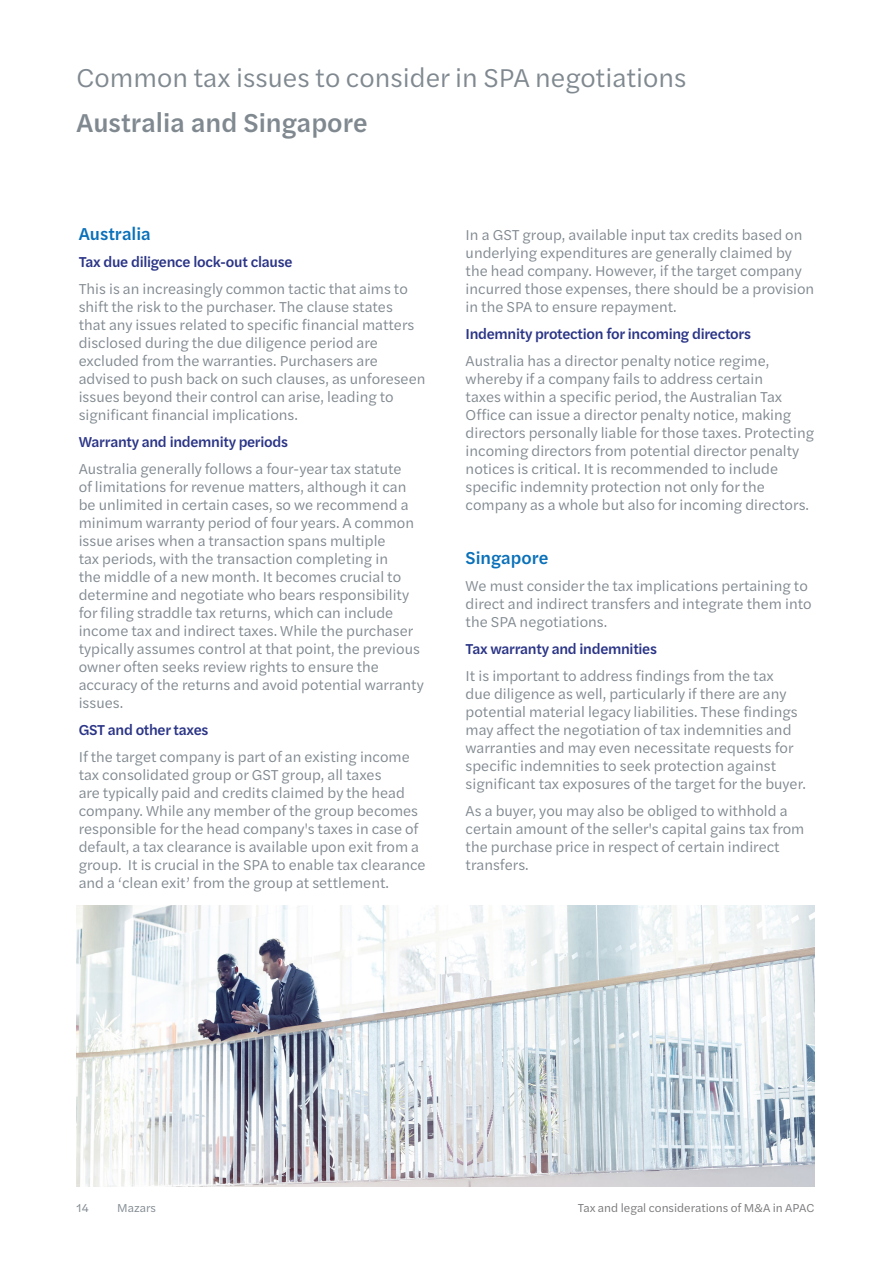
<style>
.page{position:relative;width:893px;height:1263px;background:#fff}
.page>*{position:absolute;margin:0;border:0;box-sizing:border-box;transform-origin:0 0}
.TOC_Section_Title{font:27px "Halyard Text";color:#808990}
.TOC_Section_Title-2{font:500 27px "Halyard Text";color:#808990}
.Body_text{font:500 18px "Halyard Text";color:#0970b9}
.Body_text-2{font:15px/18px "Halyard Text";color:#808990}
.Body_text-3{font:500 15px "Halyard Text";letter-spacing:-.02em;color:#2a3486}
.Footer_text{font:12px "Halyard Text";color:#77777a}
.t1{font:12px "Halyard Text";color:#808990}
</style>
<div class="page">
<img style="left:77px;top:906px;width:737px;height:280px">
<p class="TOC_Section_Title" style="left:77px;top:58px;width:612px">Common tax issues to consider in SPA negotiations</p>
<p class="TOC_Section_Title-2" style="left:77px;top:103px;width:292px">Australia and Singapore</p>
<p class="Body_text" style="left:79px;top:221px;width:74px">Australia</p>
<p class="Body_text-3" style="left:79px;top:251px;width:215px">Tax due diligence lock-out clause</p>
<p class="Body_text-2" style="left:79px;top:279px;width:348px">This is an increasingly common tactic that aims to shift the risk to the purchaser. The clause states<br>that any issues related to specific financial matters disclosed during the due diligence period are excluded from the warranties. Purchasers are advised to push back on such clauses, as unforeseen issues beyond their control can arise, leading to significant financial implications.</p>
<p class="Body_text-3" style="left:79px;top:431px;width:211px">Warranty and indemnity periods</p>
<p class="Body_text-2" style="left:79px;top:459px;width:347px">Australia generally follows a four-year tax statute<br>of limitations for revenue matters, although it can be unlimited in certain cases, so we recommend a minimum warranty period of four years. A common issue arises when a transaction spans multiple<br>tax periods, with the transaction completing in<br>the middle of a new month. It becomes crucial to determine and negotiate who bears responsibility for filing straddle tax returns, which can include income tax and indirect taxes. While the purchaser typically assumes control at that point, the previous owner often seeks review rights to ensure the accuracy of the returns and avoid potential warranty issues.</p>
<p class="Body_text-3" style="left:79px;top:719px;width:131px">GST and other taxes</p>
<p class="Body_text-2" style="left:79px;top:747px;width:349px">If the target company is part of an existing income tax consolidated group or GST group, all taxes<br>are typically paid and credits claimed by the head company. While any member of the group becomes responsible for the head company's taxes in case of default, a tax clearance is available upon exit from a group. It is crucial in the SPA to enable tax clearance and a ‘clean exit’ from the group at settlement.</p>
<p class="Body_text-2" style="left:466px;top:225px;width:350px">In a GST group, available input tax credits based on underlying expenditures are generally claimed by the head company. However, if the target company incurred those expenses, there should be a provision in the SPA to ensure repayment.</p>
<p class="Body_text-3" style="left:466px;top:323px;width:287px">Indemnity protection for incoming directors</p>
<p class="Body_text-2" style="left:466px;top:351px;width:350px">Australia has a director penalty notice regime, whereby if a company fails to address certain<br>taxes within a specific period, the Australian Tax Office can issue a director penalty notice, making directors personally liable for those taxes. Protecting incoming directors from potential director penalty notices is critical. It is recommended to include specific indemnity protection not only for the company as a whole but also for incoming directors.</p>
<p class="Body_text" style="left:466px;top:545px;width:84px">Singapore</p>
<p class="Body_text-2" style="left:466px;top:576px;width:348px">We must consider the tax implications pertaining to direct and indirect transfers and integrate them into the SPA negotiations.</p>
<p class="Body_text-3" style="left:466px;top:638px;width:193px">Tax warranty and indemnities</p>
<p class="Body_text-2" style="left:466px;top:666px;width:342px">It is important to address findings from the tax<br>due diligence as well, particularly if there are any potential material legacy liabilities. These findings may affect the negotiation of tax indemnities and warranties and may even necessitate requests for specific indemnities to seek protection against significant tax exposures of the target for the buyer.</p>
<p class="Body_text-2" style="left:466px;top:801px;width:340px">As a buyer, you may also be obliged to withhold a certain amount of the seller's capital gains tax from the purchase price in respect of certain indirect transfers.</p>
<p class="t1" style="left:77px;top:1199px;width:14px">14</p>
<p class="t1" style="left:117px;top:1199px;width:40px">Mazars</p>
<p class="Footer_text" style="left:578px;top:1199px;width:238px">Tax and legal considerations of M&amp;A in APAC</p>
</div>
